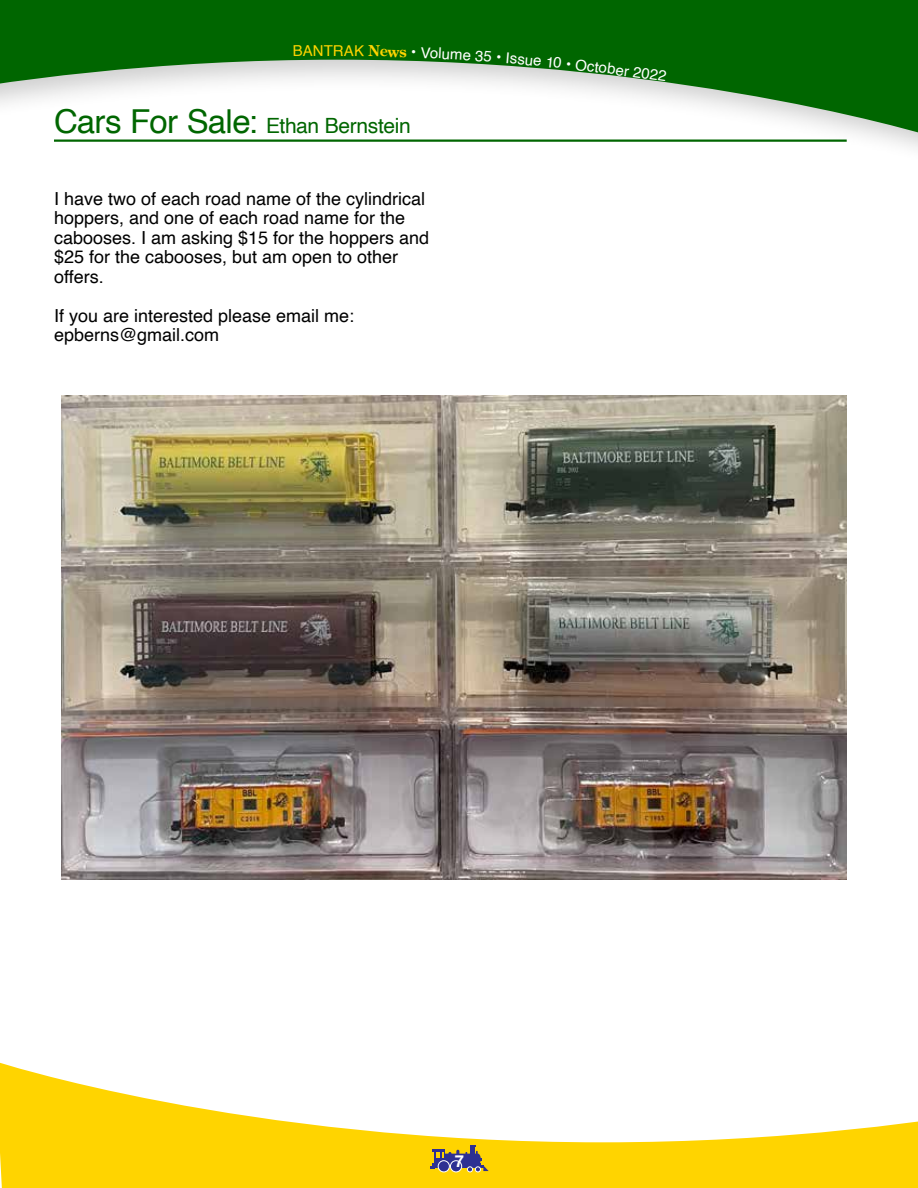
<style>
.page{position:relative;width:918px;height:1188px;background:#fff}
.page>*{position:absolute;margin:0;border:0;box-sizing:border-box;transform-origin:0 0}
.t1{font:21px "Helvetica";letter-spacing:-.015em;color:#060}
.t2{font:18px/19.5px "Helvetica";color:#000}
.t3{font:700 16.5px "Helvetica";color:#fff}
.t4{font:15px "Helvetica";color:#fff}
.t5{font:15px "Helvetica";color:#ffd400}
.t6{font:700 15px "Century Old Style Std";color:#ffd400}
.s1{font-family:"Helvetica";font-weight:400}
.s2{font-size:33px}
</style>
<div class="page">
<svg style="left:0;top:1062px;width:918px;height:126px;fill:#ffd400"></svg>
<svg style="left:0;top:0;width:918px;height:141px;fill:#060"></svg>
<div style="left:415px;top:1144px;width:86px;height:44px;background:#ffd400"></div>
<svg style="left:430px;top:1145px;width:59px;height:27px"></svg>
<hr style="left:54px;top:140px;width:793px;height:2px;background:#060">
<img style="left:61px;top:395px;width:786px;height:484px">
<svg style="left:294px;top:45px;width:19px;height:11px"></svg>
<svg style="left:400px;top:47px;width:31px;height:11px"></svg>
<svg style="left:463px;top:50px;width:29px;height:12px"></svg>
<svg style="left:547px;top:56px;width:23px;height:12px"></svg>
<p class="t5" style="left:313px;top:39px;width:43px">NTRA</p>
<p class="t6" style="left:354px;top:41px;width:47px;rotate:1deg"><span class="s1">K</span> New</p>
<p class="t4" style="left:431px;top:41px;width:34px;rotate:3deg">olum</p>
<p class="t4" style="left:497px;top:45px;width:47px;rotate:5deg">• Issue</p>
<p class="t4" style="left:577px;top:53px;width:55px;rotate:7deg">October</p>
<p class="t4" style="left:635px;top:60px;width:35px;rotate:8deg">2022</p>
<p class="t1" style="left:54px;top:109px;width:358px"><span class="s2">Cars For Sale:</span> Ethan Bernstein</p>
<p class="t2" style="left:54px;top:189px;width:377px">I have two of each road name of the cylindrical hoppers, and one of each road name for the cabooses. I am asking $15 for the hoppers and $25 for the cabooses, but am open to other offers.</p>
<p class="t2" style="left:54px;top:306px;width:302px">If you are interested please email me: epberns@gmail.com</p>
<p class="t3" style="left:455px;top:1152px;width:11px">7</p>
</div>
